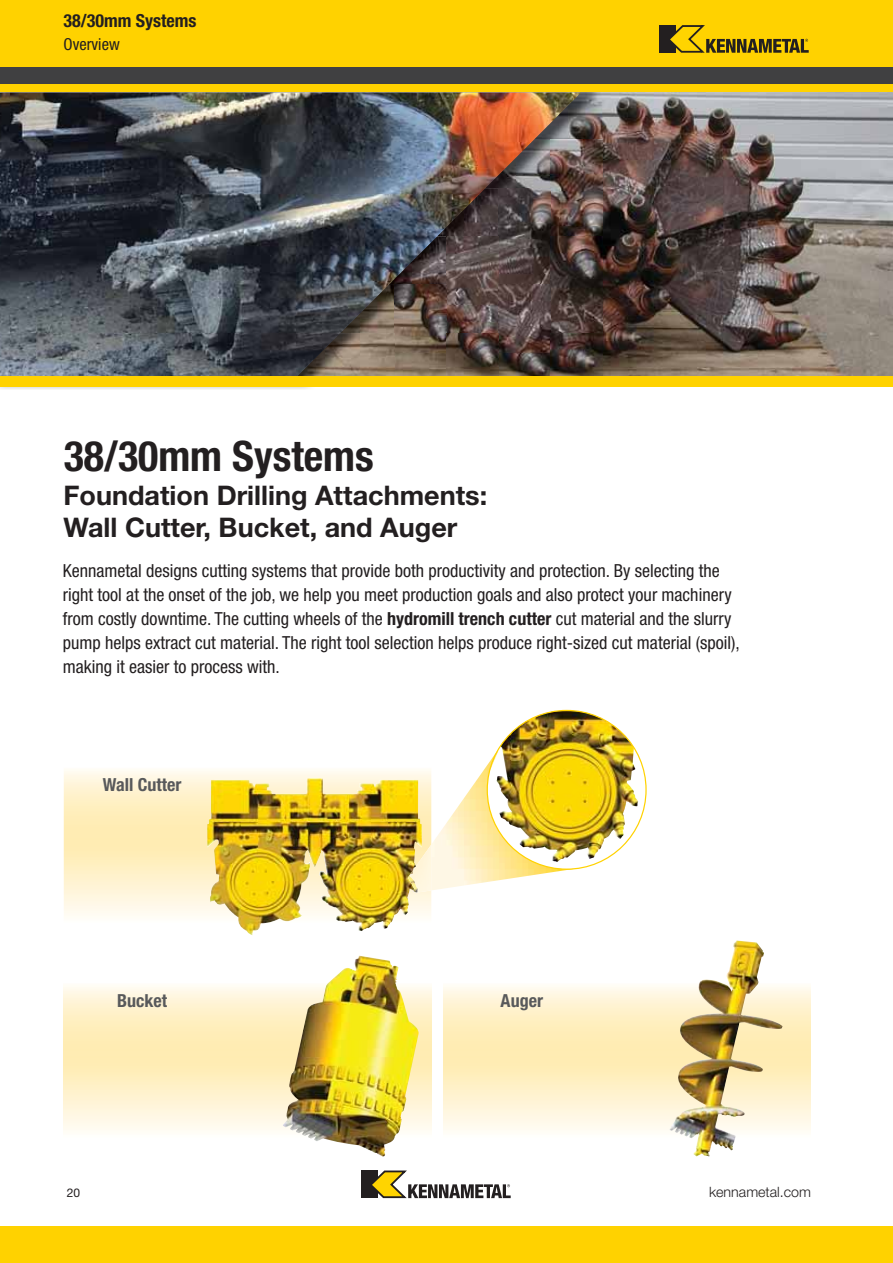
<style>
.page{position:relative;width:893px;height:1263px;background:#fff}
.page>*{position:absolute;margin:0;border:0;box-sizing:border-box;transform-origin:0 0}
.t1{font:700 condensed 42px "Helvetica Neue LT Std";color:#231f20}
.t2{font:700 27px/32.4px "Helvetica Neue LT Std";color:#231f20}
.t3{font:condensed 18px/24px "Helvetica Neue LT Std";color:#231f20}
.t4{font:700 condensed 18px "Helvetica Neue LT Std";color:#58595b}
.t5{font:700 condensed 18px "Helvetica Neue LT Std";color:#231f20}
.t6{font:condensed 16.5px "Helvetica Neue LT Std";color:#231f20}
.t7{font:300 14.25px "Helvetica Neue LT Std";color:#231f20}
.t8{font:12px "Helvetica Neue LT Std";color:#231f20}
.s1{font-weight:700}
</style>
<div class="page">
<img style="left:602px;top:92px;width:290px;height:284px">
<img style="left:532px;top:92px;width:70px;height:48px">
<img style="left:581px;top:140px;width:21px;height:236px">
<img style="left:0;top:93px;width:581px;height:283px">
<div style="left:0;top:376px;width:892px;height:11px;background:#ffd200"></div>
<div style="left:0;top:0;width:892px;height:92px;background:#ffd200"></div>
<div style="left:0;top:1225px;width:892px;height:37px;background:#ffd200"></div>
<div style="left:659px;top:25px;width:17px;height:28px;background:#231f20"></div>
<svg style="left:670px;top:25px;width:138px;height:28px"></svg>
<div style="left:361px;top:1170px;width:17px;height:27px;background:#231f20"></div>
<svg style="left:372px;top:1170px;width:138px;height:27px"></svg>
<div style="left:0;top:68px;width:892px;height:16px;background:#404041"></div>
<img style="left:64px;top:770px;width:367px;height:161px">
<img style="left:669px;top:940px;width:113px;height:216px">
<img style="left:207px;top:778px;width:111px;height:157px">
<img style="left:64px;top:986px;width:367px;height:145px">
<img style="left:282px;top:955px;width:136px;height:201px">
<img style="left:431px;top:767px;width:142px;height:123px">
<img style="left:410px;top:844px;width:21px;height:48px">
<img style="left:408px;top:866px;width:10px;height:26px">
<img style="left:486px;top:709px;width:160px;height:160px">
<p class="t5" style="left:63px;top:14px;width:134px">38/30mm Systems</p>
<p class="t6" style="left:63px;top:38px;width:58px">Overview</p>
<h1 class="t1" style="left:64px;top:440px;width:311px">38/30mm Systems</h1>
<h2 class="t2" style="left:63px;top:481px;width:425px">Foundation Drilling Attachments:<br>Wall Cutter, Bucket, and Auger</h2>
<p class="t3" style="left:63px;top:560px;width:678px">Kennametal designs cutting systems that provide both productivity and protection. By selecting the right tool at the onset of the job, we help you meet production goals and also protect your machinery from costly downtime. The cutting wheels of the <span class="s1">hydromill trench cutter</span> cut material and the slurry pump helps extract cut material. The right tool selection helps produce right-sized cut material (spoil), making it easier to process with.</p>
<p class="t4" style="left:103px;top:778px;width:80px">Wall Cutter</p>
<p class="t4" style="left:117px;top:994px;width:52px">Bucket</p>
<p class="t4" style="left:500px;top:994px;width:44px">Auger</p>
<p class="t8" style="left:67px;top:1188px;width:15px">20</p>
<p class="t7" style="left:708px;top:1183px;width:103px">kennametal.com</p>
</div>
